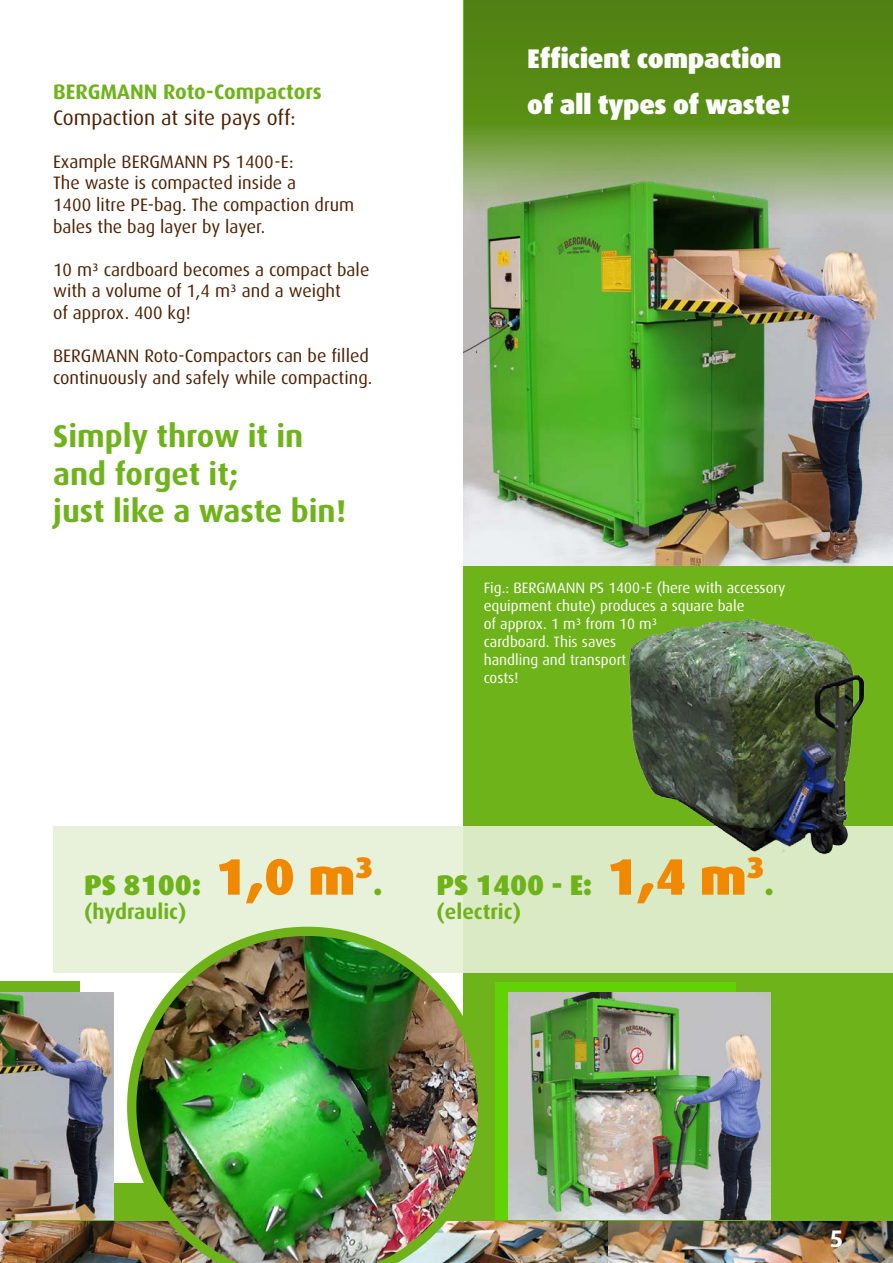
<style>
.page{position:relative;width:893px;height:1263px;background:#fff}
.page>*{position:absolute;margin:0;border:0;box-sizing:border-box;transform-origin:0 0}
.t1{font:700 31.5px/37.8px "Dax";color:#6fb31b}
.t2{font:900 29.85px "Dax";color:#f08800}
.t3{font:900 28.5px "Dax";color:#6fb31b}
.t4{font:900 27px/46.5px "Dax";letter-spacing:-.015em;color:#fff}
.t5{font:700 24px "Dax";color:#fff}
.t6{font:700 21px "Dax";color:#6fb31b}
.t7{font:21px "Dax";color:#4f2000}
.t8{font:18px/21.6px "Dax";color:#4f2000}
.t9{font:15px/18px "Dax";color:#fff}
.s1{font-size:51.3px;color:#f08800}
</style>
<div class="page">
<img style="left:0;top:1220px;width:582px;height:43px">
<img style="left:582px;top:1220px;width:311px;height:43px">
<hr style="left:0;top:0;width:1px;height:545px;background:#aace77">
<div style="left:464px;top:0;width:429px;height:1218px;background:#6fb31b"></div>
<div style="left:464px;top:0;width:429px;height:361px;background:#568814"></div>
<div style="left:0;top:1183px;width:893px;height:37px;background:#6fb31b"></div>
<img style="left:464px;top:126px;width:429px;height:440px">
<div style="left:53px;top:826px;width:840px;height:146px;background:linear-gradient(to right,#ecf4e0,#d5e8be)"></div>
<div style="left:0;top:981px;width:79px;height:209px;background:#6fb31b"></div>
<div style="left:495px;top:982px;width:241px;height:238px;background:#60d205"></div>
<img style="left:0;top:992px;width:114px;height:228px">
<img style="left:509px;top:992px;width:262px;height:228px">
<img style="left:127px;top:927px;width:360px;height:336px">
<img style="left:515px;top:557px;width:378px;height:335px">
<p class="t6" style="left:53px;top:80px;width:270px">BERGMANN Roto-Compactors</p>
<p class="t7" style="left:53px;top:106px;width:244px">Compaction at site pays off:</p>
<p class="t8" style="left:53px;top:151px;width:303px">Example BERGMANN PS 1400-E:<br>The waste is compacted inside a<br>1400 litre PE-bag. The compaction drum bales the bag layer by layer.</p>
<p class="t8" style="left:53px;top:259px;width:318px">10 m³ cardboard becomes a compact bale with a volume of 1,4 m³ and a weight<br>of approx. 400 kg!</p>
<p class="t8" style="left:53px;top:345px;width:321px">BERGMANN Roto-Compactors can be filled continuously and safely while compacting.</p>
<h1 class="t1" style="left:53px;top:417px;width:294px">Simply throw it in and forget it;<br>just like a waste bin!</h1>
<h3 class="t4" style="left:527px;top:36px;width:265px">Efficient compaction of all types of waste!</h3>
<p class="t9" style="left:484px;top:579px;width:303px">Fig.: BERGMANN PS 1400-E (here with accessory equipment chute) produces a square bale<br>of approx. 1 m³ from 10 m³<br>cardboard. This saves<br>handling and transport<br>costs!</p>
<h3 class="t3" style="left:84px;top:868px;width:273px">PS 8100: <span class="s1">1,0 m</span></h3>
<h2 class="t2" style="left:356px;top:850px;width:19px">3</h2>
<h3 class="t3" style="left:437px;top:868px;width:339px">PS 1400 - E: <span class="s1">1,4 m</span><sup>3</sup>.</h3>
<h3 class="t3" style="left:373px;top:868px;width:10px">.</h3>
<p class="t6" style="left:84px;top:899px;width:104px">(hydraulic)</p>
<p class="t6" style="left:437px;top:899px;width:86px">(electric)</p>
<h3 class="t5" style="left:830px;top:1225px;width:15px">5</h3>
</div>
